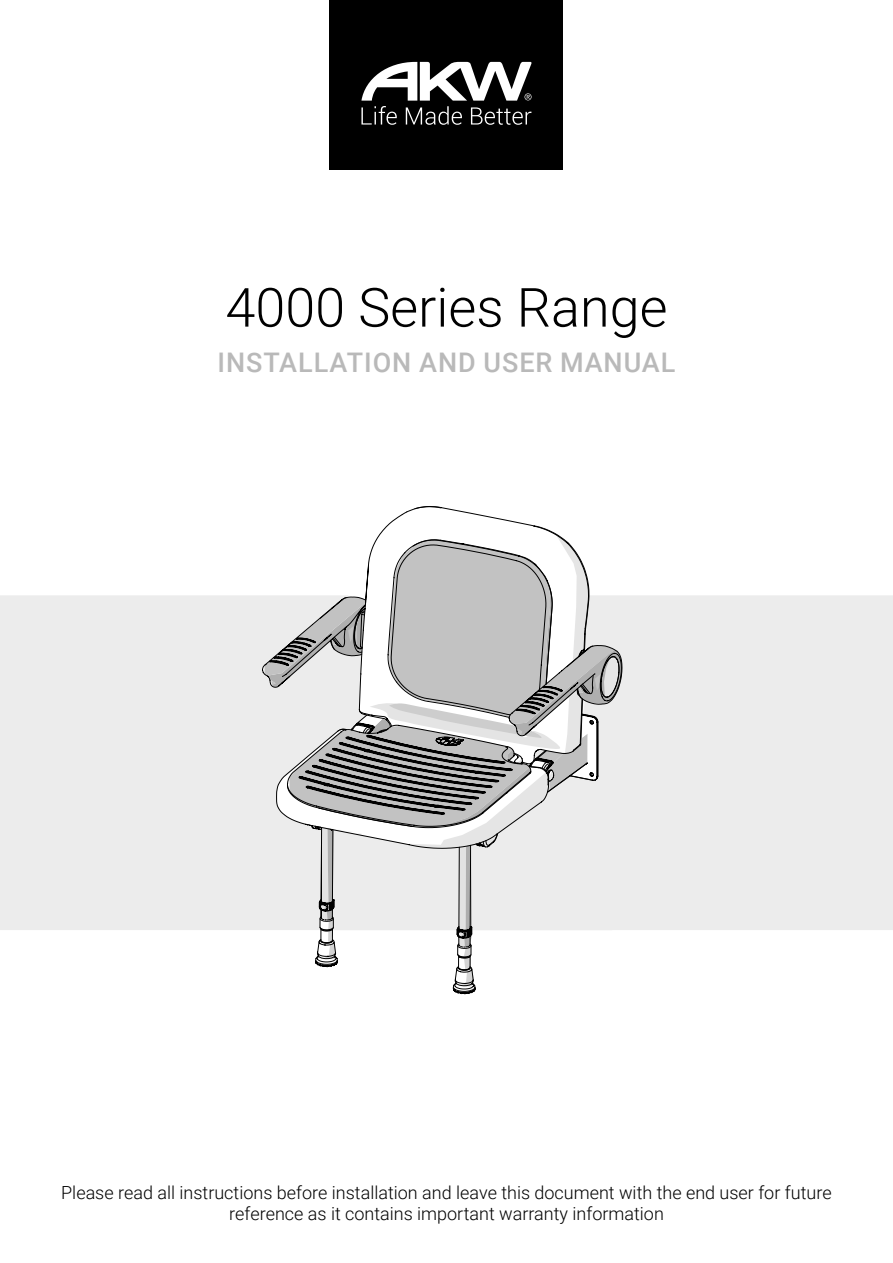
<style>
.page{position:relative;width:893px;height:1263px;background:#fff}
.page>*{position:absolute;margin:0;border:0;box-sizing:border-box;transform-origin:0 0}
.t1{font:300 54px "Roboto";color:#000}
.t2{font:500 27px "Roboto";letter-spacing:.035em;color:#b9b9b9}
.t3{font:300 18px/21.6px "Roboto";color:#000;text-align:center}
</style>
<div class="page">
<div style="left:330px;top:0;width:233px;height:170px;background:#000"></div>
<svg style="left:471px;top:62px;width:60px;height:63px"></svg>
<div style="left:623px;top:595px;width:270px;height:335px;background:#ececec"></div>
<div style="left:0;top:595px;width:261px;height:335px;background:#ececec"></div>
<svg style="left:329px;top:0;width:142px;height:534px"></svg>
<svg style="left:261px;top:534px;width:362px;height:461px"></svg>
<p class="t1" style="left:225px;top:270px;width:444px">4000 Series Range</p>
<p class="t2" style="left:217px;top:343px;width:459px">INSTALLATION AND USER MANUAL</p>
<p class="t3" style="left:61px;top:1181px;width:772px">Please read all instructions before installation and leave this document with the end user for future reference as it contains important warranty information</p>
</div>
